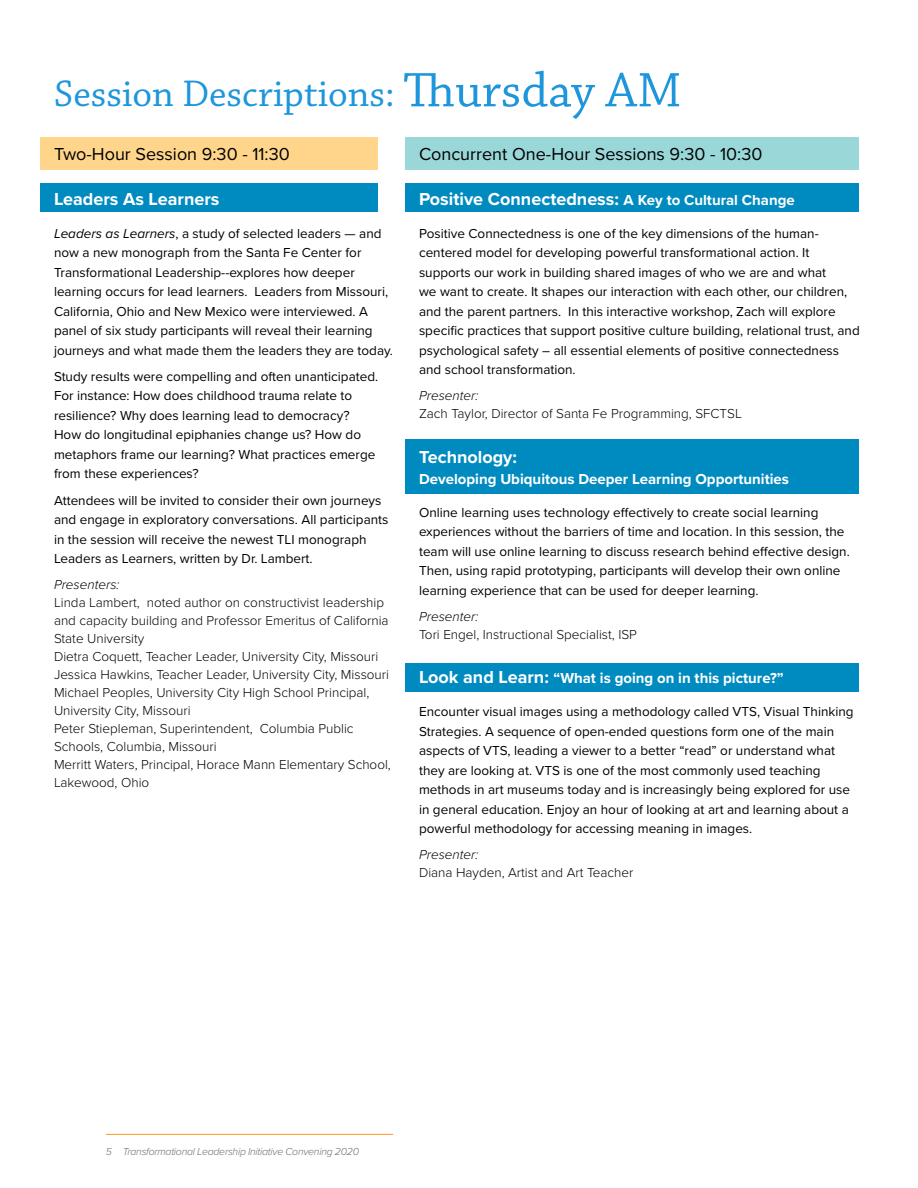
<style>
.page{position:relative;width:918px;height:1188px;background:#fff}
.page>*{position:absolute;margin:0;border:0;box-sizing:border-box;transform-origin:0 0}
.t1{font:39px "Chaparral Pro";color:#1e96dc}
.t2{font:700 18px "Proxima Nova";color:#fff}
.t3{font:18px "Proxima Nova";color:#000}
.t4{font:700 15px "Proxima Nova";color:#fff}
.t5{font:13.5px/19.5px "Proxima Nova";color:#000}
.t6{font:300 13.5px/18px "Proxima Nova";color:#000}
.t7{font:italic 300 13.5px "Proxima Nova";color:#000}
.t8{font:italic 300 10.5px "Proxima Nova";letter-spacing:-.025em;color:#6d6e71}
.s1{font-size:51px}
.s2{font-style:italic}
.s3{font-size:15px}
.s4{font-size:18px}
</style>
<div class="page">
<hr style="left:106px;top:1134px;width:287px;height:1px;background:#ff9628">
<div style="left:40px;top:137px;width:338px;height:33px;background:#fed58b"></div>
<div style="left:405px;top:137px;width:454px;height:33px;background:#99d7d8"></div>
<div style="left:40px;top:183px;width:338px;height:29px;background:#008bc0"></div>
<div style="left:405px;top:183px;width:454px;height:29px;background:#008bc0"></div>
<div style="left:405px;top:439px;width:454px;height:54px;background:#008bc0"></div>
<div style="left:405px;top:663px;width:454px;height:29px;background:#008bc0"></div>
<h1 class="t1" style="left:54px;top:72px;width:629px">Session Descriptions: <span class="s1">Thursday AM</span></h1>
<h2 class="t3" style="left:54px;top:141px;width:237px">Two-Hour Session 9:30 - 11:30</h2>
<h2 class="t2" style="left:54px;top:185px;width:167px">Leaders As Learners</h2>
<p class="t5" style="left:54px;top:223px;width:341px"><span class="s2">Leaders as Learners</span>, a study of selected leaders — and now a new monograph from the Santa Fe Center for Transformational Leadership--explores how deeper learning occurs for lead learners. Leaders from Missouri, California, Ohio and New Mexico were interviewed. A panel of six study participants will reveal their learning journeys and what made them the leaders they are today.</p>
<p class="t5" style="left:54px;top:366px;width:326px">Study results were compelling and often unanticipated.<br>For instance: How does childhood trauma relate to resilience? Why does learning lead to democracy?<br>How do longitudinal epiphanies change us? How do metaphors frame our learning? What practices emerge from these experiences?</p>
<p class="t5" style="left:54px;top:490px;width:336px">Attendees will be invited to consider their own journeys and engage in exploratory conversations. All participants in the session will receive the newest TLI monograph Leaders as Learners, written by Dr. Lambert.</p>
<p class="t7" style="left:54px;top:575px;width:67px">Presenters:</p>
<p class="t6" style="left:54px;top:593px;width:338px">Linda Lambert, noted author on constructivist leadership and capacity building and Professor Emeritus of California State University<br>Dietra Coquett, Teacher Leader, University City, Missouri Jessica Hawkins, Teacher Leader, University City, Missouri Michael Peoples, University City High School Principal, University City, Missouri<br>Peter Stiepleman, Superintendent, Columbia Public Schools, Columbia, Missouri<br>Merritt Waters, Principal, Horace Mann Elementary School, Lakewood, Ohio</p>
<h2 class="t3" style="left:419px;top:141px;width:345px">Concurrent One-Hour Sessions 9:30 - 10:30</h2>
<h2 class="t2" style="left:419px;top:185px;width:377px">Positive Connectedness: <span class="s3">A Key to Cultural Change</span></h2>
<p class="t5" style="left:419px;top:223px;width:442px">Positive Connectedness is one of the key dimensions of the human&shy;centered model for developing powerful transformational action. It supports our work in building shared images of who we are and what<br>we want to create. It shapes our interaction with each other, our children, and the parent partners. In this interactive workshop, Zach will explore specific practices that support positive culture building, relational trust, and psychological safety – all essential elements of positive connectedness and school transformation.</p>
<p class="t7" style="left:419px;top:386px;width:61px">Presenter:</p>
<p class="t6" style="left:419px;top:404px;width:324px">Zach Taylor, Director of Santa Fe Programming, SFCTSL</p>
<h2 class="t2" style="left:419px;top:443px;width:100px">Technology:</h2>
<p class="t4" style="left:419px;top:468px;width:372px">Developing Ubiquitous Deeper Learning Opportunities</p>
<p class="t5" style="left:419px;top:502px;width:432px">Online learning uses technology effectively to create social learning experiences without the barriers of time and location. In this session, the team will use online learning to discuss research behind effective design.<br>Then, using rapid prototyping, participants will develop their own online learning experience that can be used for deeper learning.</p>
<p class="t7" style="left:419px;top:606px;width:61px">Presenter:</p>
<p class="t6" style="left:419px;top:625px;width:219px">Tori Engel, Instructional Specialist, ISP</p>
<p class="t4" style="left:419px;top:667px;width:366px"><span class="s4">Look and Learn:</span> “What is going on in this picture?”</p>
<p class="t5" style="left:419px;top:701px;width:436px">Encounter visual images using a methodology called VTS, Visual Thinking Strategies. A sequence of open-ended questions form one of the main aspects of VTS, leading a viewer to a better “read” or understand what they are looking at. VTS is one of the most commonly used teaching methods in art museums today and is increasingly being explored for use in general education. Enjoy an hour of looking at art and learning about a powerful methodology for accessing meaning in images.</p>
<p class="t7" style="left:419px;top:845px;width:61px">Presenter:</p>
<p class="t6" style="left:419px;top:863px;width:216px">Diana Hayden, Artist and Art Teacher</p>
<p class="t8" style="left:106px;top:1143px;width:255px">5 Transformational Leadership Initiative Convening 2020</p>
</div>
